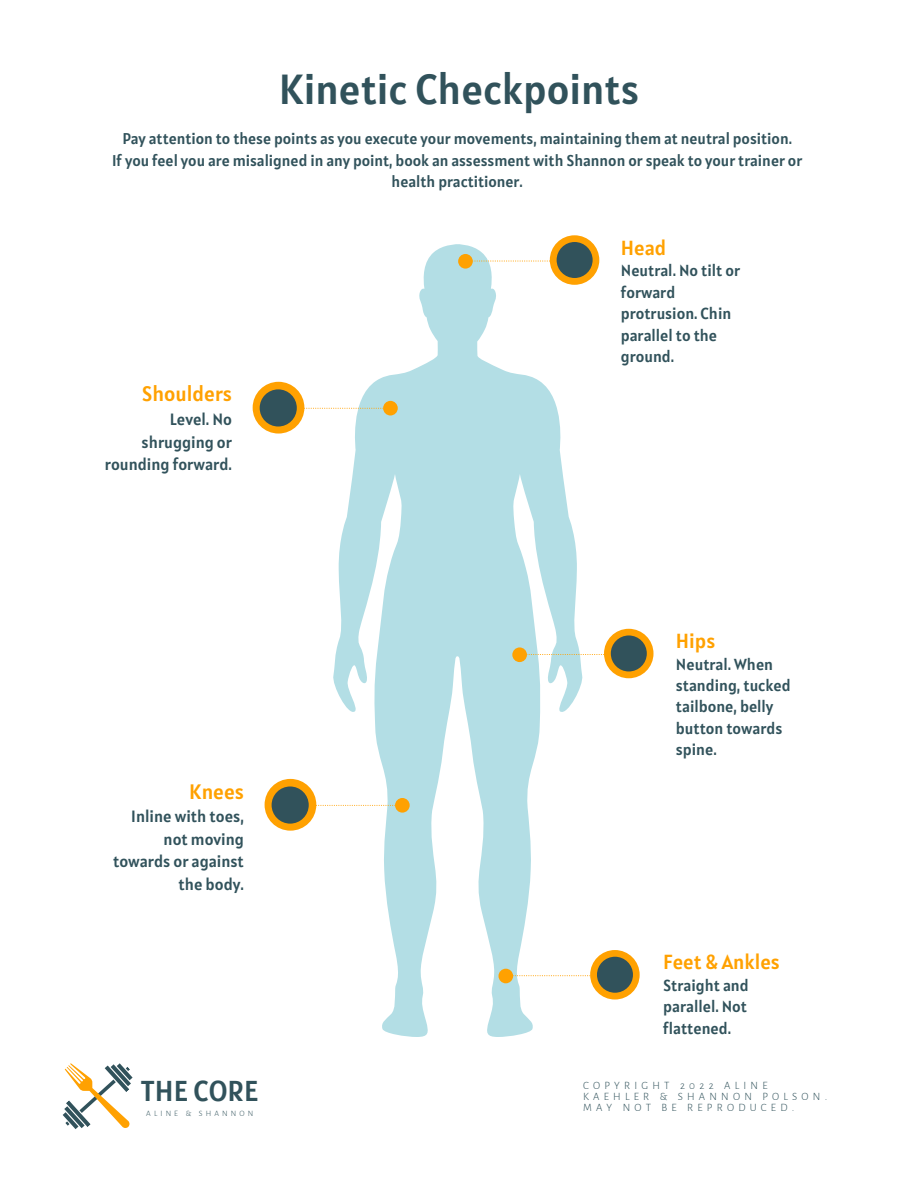
<style>
.page{position:relative;width:918px;height:1188px;background:#fff}
.page>*{position:absolute;margin:0;border:0;box-sizing:border-box;transform-origin:0 0}
.t1{font:41.85px "Alatsi";color:#31525b}
.t2{font:28.65px "Alatsi";color:#31525b}
.t3{font:20.85px "Alatsi";color:#ffa101}
.t4{font:20.25px "Alatsi";color:#ffa101}
.t5{font:16.2px/22.5px "Alatsi";color:#31525b;text-align:right}
.t6{font:15.9px/21.3px "Alatsi";color:#31525b}
.t7{font:15.6px/21.3px "Alatsi";color:#31525b;text-align:center}
.t8{font:300 11.25px/11.2px "Alegreya Sans";letter-spacing:.38em;color:#31525b}
.t9{font:300 8.25px "Alegreya Sans";letter-spacing:.38em;color:#31525b}
</style>
<div class="page">
<svg style="left:333px;top:244px;width:250px;height:793px;fill:#b3dee5"></svg>
<svg style="left:316px;top:803px;width:79px;height:5px"></svg>
<svg style="left:304px;top:406px;width:79px;height:5px"></svg>
<div style="left:253px;top:382px;width:51px;height:52px;background:#ffa101;border-radius:50%"></div>
<div style="left:260px;top:389px;width:37px;height:38px;background:#31525b;border-radius:50%"></div>
<div style="left:383px;top:401px;width:15px;height:14px;background:#ffa101;border-radius:50%"></div>
<svg style="left:63px;top:1063px;width:70px;height:66px"></svg>
<svg style="left:472px;top:258px;width:78px;height:6px"></svg>
<div style="left:458px;top:254px;width:15px;height:15px;background:#ffa101;border-radius:50%"></div>
<div style="left:550px;top:235px;width:49px;height:50px;background:#ffa101;border-radius:50%"></div>
<div style="left:557px;top:242px;width:36px;height:36px;background:#31525b;border-radius:50%"></div>
<div style="left:265px;top:779px;width:51px;height:52px;background:#ffa101;border-radius:50%"></div>
<div style="left:272px;top:787px;width:37px;height:37px;background:#31525b;border-radius:50%"></div>
<div style="left:395px;top:798px;width:15px;height:15px;background:#ffa101;border-radius:50%"></div>
<svg style="left:527px;top:652px;width:77px;height:5px"></svg>
<div style="left:512px;top:647px;width:15px;height:15px;background:#ffa101;border-radius:50%"></div>
<div style="left:604px;top:629px;width:50px;height:49px;background:#ffa101;border-radius:50%"></div>
<div style="left:611px;top:635px;width:36px;height:36px;background:#31525b;border-radius:50%"></div>
<svg style="left:513px;top:973px;width:77px;height:5px"></svg>
<div style="left:498px;top:969px;width:15px;height:14px;background:#ffa101;border-radius:50%"></div>
<svg style="left:590px;top:950px;width:50px;height:50px"></svg>
<div style="left:597px;top:957px;width:36px;height:36px;background:#31525b;border-radius:50%"></div>
<h1 class="t1" style="left:279px;top:62px;width:362px">Kinetic Checkpoints</h1>
<p class="t7" style="left:112px;top:128px;width:692px">Pay attention to these points as you execute your movements, maintaining them at neutral position.<br>If you feel you are misaligned in any point, book an assessment with Shannon or speak to your trainer or health practitioner.</p>
<p class="t4" style="left:621px;top:235px;width:47px">Head</p>
<h3 class="t3" style="left:142px;top:381px;width:92px">Shoulders</h3>
<p class="t5" style="left:105px;top:408px;width:129px">Level. No shrugging or rounding forward.</p>
<h3 class="t3" style="left:189px;top:778px;width:56px">Knees</h3>
<p class="t5" style="left:113px;top:805px;width:132px">Inline with toes, not moving towards or against the body.</p>
<h2 class="t2" style="left:141px;top:1072px;width:119px">THE CORE</h2>
<p class="t9" style="left:146px;top:1109px;width:108px">ALINE &amp; SHANNON</p>
<p class="t6" style="left:621px;top:260px;width:121px">Neutral. No tilt or forward protrusion. Chin parallel to the ground.</p>
<p class="t4" style="left:676px;top:628px;width:41px">Hips</p>
<p class="t6" style="left:676px;top:653px;width:116px">Neutral. When standing, tucked tailbone, belly button towards spine.</p>
<p class="t4" style="left:663px;top:949px;width:118px">Feet &amp; Ankles</p>
<p class="t6" style="left:663px;top:974px;width:87px;text-align:justify">Straight and parallel. Not flattened.</p>
<p class="t8" style="left:583px;top:1080px;width:246px">COPYRIGHT 2022 ALINE<br>KAEHLER &amp; SHANNON POLSON.<br>MAY NOT BE REPRODUCED.</p>
</div>
